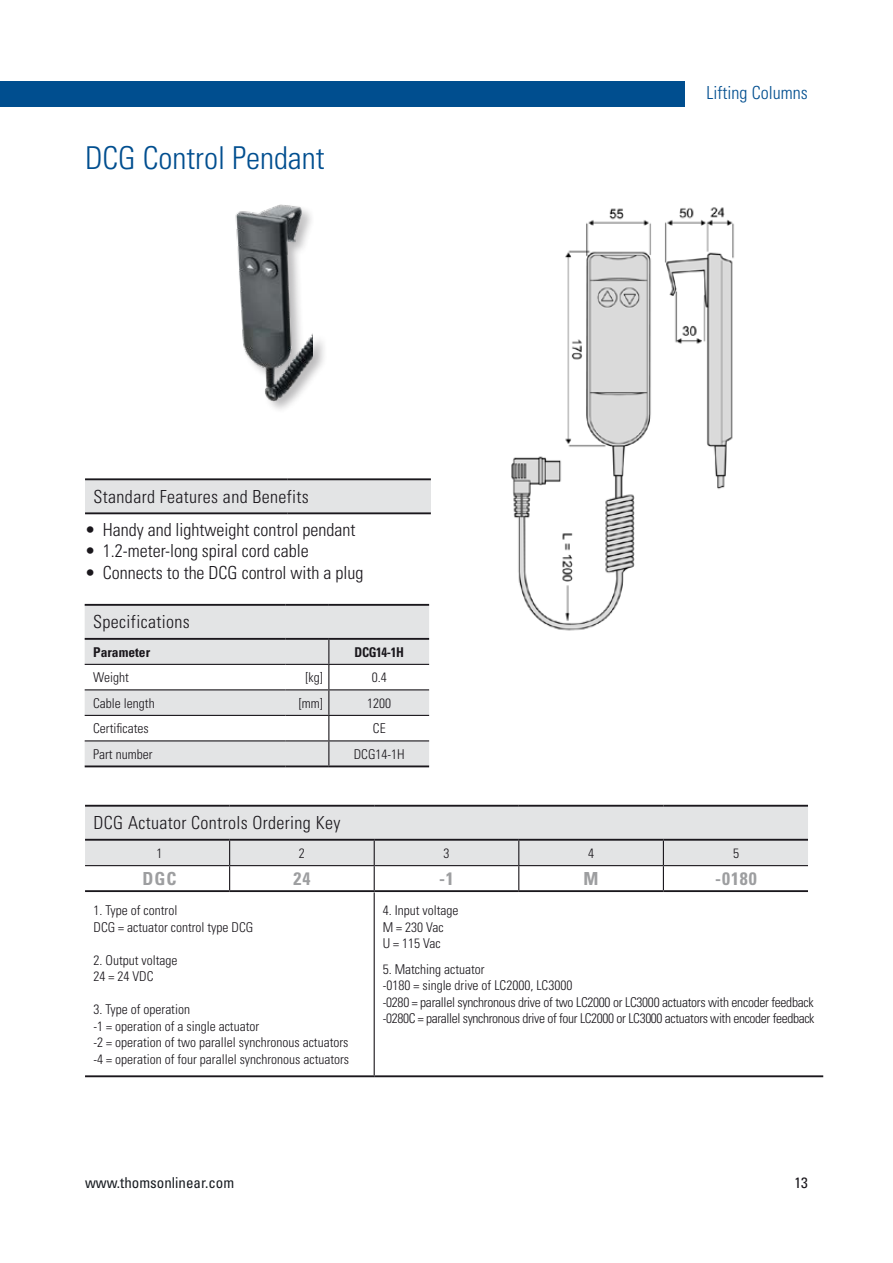
<style>
.page{position:relative;width:893px;height:1263px;background:#fff}
.page>*{position:absolute;margin:0;border:0;box-sizing:border-box;transform-origin:0 0}
.t1{font:300 condensed 31.5px "Univers LT Std";color:#004e8f}
.t2{font:300 condensed 18px "Univers LT Std";color:#1a171c}
.t3{font:300 condensed 18px "Univers LT Std";letter-spacing:.02em;color:#1a171c}
.t4{font:300 condensed 18px "Univers LT Std";color:#004e8f}
.t5{font:700 condensed 18px "Univers LT Std";letter-spacing:.05em;color:#9d9ea0}
.t6{font:condensed 15px "Univers LT Std";color:#181c21}
.t7{font:condensed 15px "Univers LT Std";color:#1a171c}
.t8{font:300 condensed 13.5px/16.5px "Univers LT Std";color:#1a171c}
.t9{font:300 condensed 13.5px/16.5px "Univers LT Std";letter-spacing:-.02em;color:#1a171c}
.t10{font:700 condensed 13.5px "Univers LT Std";color:#1a171c}
.t11{font:700 condensed 13.5px "Univers LT Std";color:#1a171c;scale:.95 1}
</style>
<div class="page">
<div style="left:0;top:81px;width:685px;height:26px;background:#004e8f"></div>
<div style="left:235px;top:203px;width:93px;height:211px;background:#1a171c;opacity:.3"></div>
<img style="left:235px;top:203px;width:78px;height:211px">
<div style="left:85px;top:479px;width:346px;height:34px;background:#e3e4e5"></div>
<svg style="left:85px;top:514px;width:346px;height:1px"></svg>
<hr style="left:85px;top:478px;width:203px;height:2px;background:#1a171c">
<hr style="left:288px;top:478px;width:143px;height:2px;background:#1a171c">
<hr style="left:85px;top:512px;width:203px;height:2px;background:#1a171c">
<hr style="left:288px;top:512px;width:143px;height:2px;background:#1a171c">
<div style="left:85px;top:606px;width:344px;height:32px;background:#e3e4e5"></div>
<svg style="left:85px;top:640px;width:344px;height:125px"></svg>
<hr style="left:85px;top:604px;width:201px;height:2px;background:#1a171c">
<hr style="left:286px;top:604px;width:43px;height:2px;background:#1a171c">
<hr style="left:329px;top:604px;width:100px;height:2px;background:#1a171c">
<hr style="left:85px;top:638px;width:201px;height:2px;background:#1a171c">
<hr style="left:286px;top:638px;width:43px;height:2px;background:#1a171c">
<hr style="left:329px;top:638px;width:100px;height:2px;background:#1a171c">
<hr style="left:85px;top:740px;width:201px;height:1px;background:#1a171c">
<hr style="left:286px;top:740px;width:43px;height:1px;background:#1a171c">
<hr style="left:329px;top:740px;width:100px;height:1px;background:#1a171c">
<hr style="left:85px;top:765px;width:201px;height:2px;background:#1a171c">
<hr style="left:286px;top:765px;width:43px;height:2px;background:#1a171c">
<hr style="left:329px;top:765px;width:100px;height:2px;background:#1a171c">
<hr style="left:85px;top:805px;width:145px;height:2px;background:#1a171c">
<hr style="left:230px;top:805px;width:144px;height:2px;background:#1a171c">
<hr style="left:374px;top:805px;width:145px;height:2px;background:#1a171c">
<hr style="left:519px;top:805px;width:144px;height:2px;background:#1a171c">
<hr style="left:663px;top:805px;width:145px;height:2px;background:#1a171c">
<hr style="left:85px;top:890px;width:145px;height:2px;background:#1a171c">
<hr style="left:230px;top:890px;width:144px;height:2px;background:#1a171c">
<hr style="left:374px;top:890px;width:145px;height:2px;background:#1a171c">
<hr style="left:519px;top:890px;width:144px;height:2px;background:#1a171c">
<hr style="left:663px;top:890px;width:145px;height:2px;background:#1a171c">
<svg style="left:85px;top:806px;width:723px;height:85px"></svg>
<svg style="left:85px;top:892px;width:723px;height:183px"></svg>
<hr style="left:85px;top:1075px;width:289px;height:2px;background:#1a171c">
<hr style="left:374px;top:1075px;width:449px;height:2px;background:#1a171c">
<hr style="left:374px;top:892px;width:1px;height:183px;background:#1a171c">
<img style="left:511px;top:207px;width:223px;height:424px">
<h1 class="t1" style="left:85px;top:139px;width:241px">DCG Control Pendant</h1>
<h2 class="t3" style="left:94px;top:486px;width:217px">Standard Features and Benefits</h2>
<h2 class="t2" style="left:85px;top:519px;width:272px">• Handy and lightweight control pendant</h2>
<h2 class="t2" style="left:85px;top:540px;width:226px">• 1.2-meter-long spiral cord cable</h2>
<h2 class="t2" style="left:85px;top:562px;width:280px">• Connects to the DCG control with a plug</h2>
<h2 class="t3" style="left:93px;top:611px;width:98px">Specifications</h2>
<p class="t10" style="left:93px;top:643px;width:58px">Parameter</p>
<p class="t11" style="left:355px;top:643px;width:53px">DCG14-1H</p>
<p class="t8" style="left:93px;top:669px;width:37px">Weight</p>
<p class="t8" style="left:306px;top:669px;width:19px">[kg]</p>
<p class="t8" style="left:372px;top:669px;width:16px">0.4</p>
<p class="t8" style="left:93px;top:694px;width:63px">Cable length</p>
<p class="t8" style="left:299px;top:694px;width:26px">[mm]</p>
<p class="t8" style="left:367px;top:694px;width:25px">1200</p>
<p class="t8" style="left:93px;top:720px;width:57px">Certificates</p>
<p class="t8" style="left:373px;top:720px;width:14px">CE</p>
<p class="t8" style="left:93px;top:745px;width:61px">Part number</p>
<p class="t8" style="left:354px;top:745px;width:53px">DCG14-1H</p>
<h2 class="t4" style="left:707px;top:82px;width:103px">Lifting Columns</h2>
<h2 class="t3" style="left:94px;top:812px;width:248px">DCG Actuator Controls Ordering Key</h2>
<p class="t8" style="left:156px;top:845px;width:7px">1</p>
<p class="t8" style="left:299px;top:845px;width:7px">2</p>
<p class="t8" style="left:443px;top:845px;width:7px">3</p>
<p class="t8" style="left:588px;top:845px;width:7px">4</p>
<p class="t8" style="left:733px;top:845px;width:7px">5</p>
<h2 class="t5" style="left:143px;top:867px;width:35px">DGC</h2>
<h2 class="t5" style="left:293px;top:867px;width:18px">24</h2>
<h2 class="t5" style="left:439px;top:867px;width:16px">-1</h2>
<h2 class="t5" style="left:584px;top:867px;width:16px">M</h2>
<h2 class="t5" style="left:715px;top:867px;width:43px">-0180</h2>
<p class="t8" style="left:94px;top:902px;width:161px">1. Type of control<br>DCG = actuator control type DCG</p>
<p class="t8" style="left:94px;top:951px;width:85px">2. Output voltage<br>24 = 24 VDC</p>
<p class="t8" style="left:94px;top:1001px;width:257px">3. Type of operation<br>-1 = operation of a single actuator<br>-2 = operation of two parallel synchronous actuators -4 = operation of four parallel synchronous actuators</p>
<p class="t8" style="left:383px;top:902px;width:77px">4. Input voltage<br>M = 230 Vac<br>U = 115 Vac</p>
<p class="t9" style="left:383px;top:960px;width:433px">5. Matching actuator<br>-0180 = single drive of LC2000, LC3000<br>-0280 = parallel synchronous drive of two LC2000 or LC3000 actuators with encoder feedback -0280C = parallel synchronous drive of four LC2000 or LC3000 actuators with encoder feedback</p>
<p class="t6" style="left:85px;top:1173px;width:151px">www.thomsonlinear.com</p>
<p class="t7" style="left:795px;top:1173px;width:15px">13</p>
</div>
